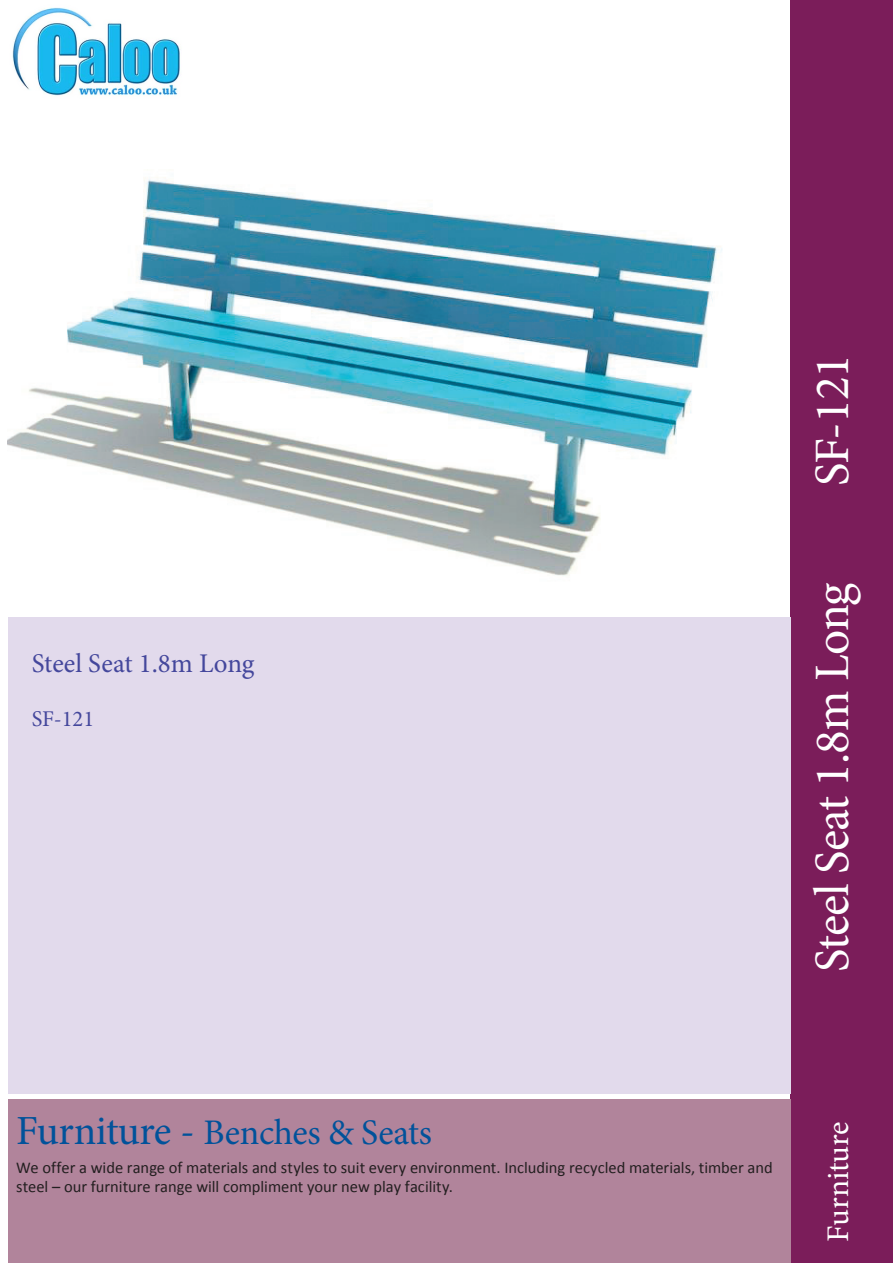
<style>
.page{position:relative;width:893px;height:1263px;background:#fff}
.page>*{position:absolute;margin:0;border:0;box-sizing:border-box;transform-origin:0 0}
.t1{font:49.5px "Minion Pro";letter-spacing:-.02em;color:#fff}
.t2{font:36px "Minion Pro";letter-spacing:-.01em;color:#01529a}
.t3{font:31.5px "Minion Pro";letter-spacing:-.005em;color:#fff}
.t4{font:27px "Minion Pro";letter-spacing:-.005em;color:#44479c}
.t5{font:22.5px "Minion Pro";color:#44479c}
.t6{font:16.5px/19.5px "Calibri";letter-spacing:-.005em;color:#231f20}
.s1{font-size:41.4px}
</style>
<div class="page">
<img style="left:8px;top:108px;width:783px;height:502px">
<div style="left:791px;top:0;width:102px;height:1263px;background:#7b1d5a"></div>
<div style="left:8px;top:617px;width:783px;height:476px;background:#e2daec"></div>
<div style="left:8px;top:1099px;width:783px;height:164px;background:#b1849b"></div>
<img style="left:12px;top:7px;width:168px;height:89px">
<p class="t4" style="left:32px;top:646px;width:224px">Steel Seat 1.8m Long</p>
<p class="t5" style="left:32px;top:704px;width:64px">SF-121</p>
<p class="t1" style="left:799px;top:486px;width:134px;rotate:-90deg">SF-121</p>
<p class="t1" style="left:799px;top:972px;width:391px;rotate:-90deg">Steel Seat 1.8m Long</p>
<p class="t2" style="left:16px;top:1108px;width:417px"><span class="s1">Furniture -</span> Benches &amp; Seats</p>
<p class="t6" style="left:16px;top:1158px;width:758px">We offer a wide range of materials and styles to suit every environment. Including recycled materials, timber and steel – our furniture range will compliment your new play facility.</p>
<p class="t3" style="left:817px;top:1242px;width:122px;rotate:-90deg">Furniture</p>
</div>
